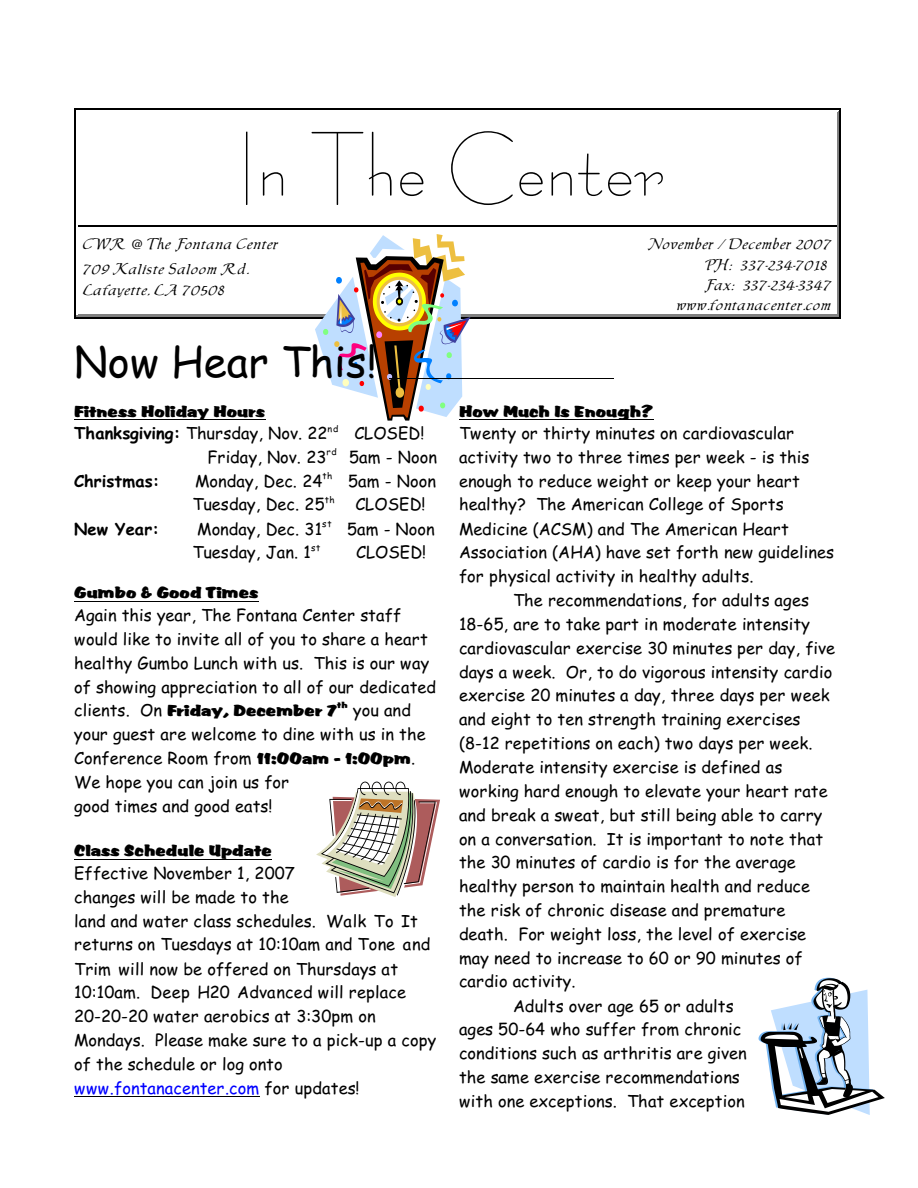
<style>
.page{position:relative;width:918px;height:1188px;background:#fff}
.page>*{position:absolute;margin:0;border:0;box-sizing:border-box;transform-origin:0 0}
.t1{font:81px "Bernhard Fashion BT";letter-spacing:.005em;color:#000}
.t2{font:42px "Comic Sans MS";letter-spacing:.005em;color:#000}
.t3{font:16.5px/23.9px "Comic Sans MS";letter-spacing:.005em;color:#000}
.t4{font:16.5px "Market";letter-spacing:.005em;color:#000}
.t5{font:700 16.5px "Comic Sans MS";color:#000}
.t6{font:15px/20.1px "Chaucer";letter-spacing:.03em;color:#000}
.t7{font:9px "Comic Sans MS";letter-spacing:.08em;color:#000}
.t8{font:9px "Market";color:#000}
.s1{font-weight:700}
.s2{font-family:"Market"}
.s3{font-style:italic}
.s4{color:#00f}
</style>
<div class="page">
<hr style="left:837px;top:111px;width:1px;height:114px;background:#808080">
<hr style="left:77px;top:111px;width:761px;height:1px;background:#fff">
<hr style="left:838px;top:109px;width:1px;height:116px;background:#808080">
<hr style="left:76px;top:109px;width:764px;height:2px;background:#fff">
<hr style="left:75px;top:108px;width:1px;height:117px;background:#000">
<hr style="left:840px;top:108px;width:1px;height:117px;background:#000">
<hr style="left:75px;top:108px;width:766px;height:1px;background:#000">
<hr style="left:77px;top:314px;width:381px;height:1px;background:#808080">
<hr style="left:76px;top:316px;width:382px;height:1px;background:#808080">
<hr style="left:75px;top:225px;width:1px;height:93px;background:#000">
<hr style="left:75px;top:317px;width:383px;height:2px;background:#000">
<hr style="left:79px;top:225px;width:379px;height:1px;background:#000">
<hr style="left:837px;top:226px;width:1px;height:89px;background:#808080">
<hr style="left:458px;top:314px;width:380px;height:1px;background:#808080">
<hr style="left:838px;top:225px;width:1px;height:92px;background:#808080">
<hr style="left:458px;top:316px;width:382px;height:1px;background:#808080">
<hr style="left:840px;top:225px;width:1px;height:93px;background:#000">
<hr style="left:458px;top:317px;width:383px;height:2px;background:#000">
<hr style="left:458px;top:225px;width:379px;height:1px;background:#000">
<svg style="left:316px;top:782px;width:124px;height:115px"></svg>
<svg style="left:315px;top:234px;width:156px;height:187px"></svg>
<hr style="left:390px;top:379px;width:224px;height:1px;background:#000">
<hr style="left:74px;top:419px;width:191px;height:1px;background:#000">
<hr style="left:74px;top:601px;width:184px;height:1px;background:#000">
<hr style="left:74px;top:859px;width:198px;height:1px;background:#000">
<hr style="left:74px;top:1096px;width:186px;height:1px;background:#000">
<hr style="left:459px;top:419px;width:194px;height:1px;background:#000">
<svg style="left:759px;top:978px;width:126px;height:137px"></svg>
<h1 class="t1" style="left:237px;top:134px;width:429px">In The Center</h1>
<p class="t6" style="left:83px;top:232px;width:197px;line-height:24.2px">CWR @ The Fontana Center<br>709 Kaliste Saloom Rd.</p>
<p class="t6" style="left:83px;top:280px;width:143px">Lafayette, LA 70508</p>
<p class="t6" style="left:650px;top:234px;width:184px;text-align:right">November / December 2007<br>PH: 337-234-7018<br>Fax: 337-234-3347 www.fontanacenter.com</p>
<h2 class="t2" style="left:74px;top:343px;width:304px">Now Hear This!</h2>
<p class="t4" style="left:74px;top:401px;width:192px">Fitness Holiday Hours</p>
<p class="t3" style="left:74px;top:423px;width:255px"><span class="s1">Thanksgiving:</span> Thursday, Nov. 22</p>
<p class="t3" style="left:354px;top:423px;width:71px">CLOSED!</p>
<p class="t7" style="left:328px;top:424px;width:12px">nd</p>
<p class="t7" style="left:327px;top:448px;width:12px">rd</p>
<p class="t3" style="left:207px;top:447px;width:121px">Friday, Nov. 23</p>
<p class="t3" style="left:349px;top:447px;width:89px">5am - Noon</p>
<p class="t7" style="left:323px;top:472px;width:11px">th</p>
<p class="t3" style="left:192px;top:494px;width:134px">Tuesday, Dec. 25</p>
<p class="t3" style="left:355px;top:494px;width:72px">CLOSED!</p>
<p class="t5" style="left:74px;top:474px;width:87px">Christmas:</p>
<p class="t3" style="left:195px;top:471px;width:129px">Monday, Dec. 24</p>
<p class="t3" style="left:348px;top:471px;width:89px">5am - Noon</p>
<p class="t7" style="left:325px;top:496px;width:11px">th</p>
<p class="t7" style="left:322px;top:520px;width:11px">st</p>
<p class="t5" style="left:74px;top:521px;width:87px">New Year:</p>
<p class="t3" style="left:197px;top:518px;width:126px">Monday, Dec. 31</p>
<p class="t3" style="left:347px;top:518px;width:89px">5am - Noon</p>
<p class="t7" style="left:311px;top:544px;width:11px">st</p>
<p class="t3" style="left:192px;top:542px;width:120px">Tuesday, Jan. 1</p>
<p class="t3" style="left:356px;top:542px;width:72px">CLOSED!</p>
<p class="t4" style="left:74px;top:583px;width:186px">Gumbo &amp; Good Times</p>
<p class="t3" style="left:74px;top:605px;width:364px">Again this year, The Fontana Center staff would like to invite all of you to share a heart healthy Gumbo Lunch with us. This is our way of showing appreciation to all of our dedicated clients. On <span class="s2">Friday, December 7</span> you and</p>
<p class="t8" style="left:337px;top:699px;width:12px">th</p>
<p class="t3" style="left:74px;top:724px;width:353px">your guest are welcome to dine with us in the<br>Conference Room from <span class="s2">11:00am - 1:00pm</span>.<br>We hope you can join us for<br>good times and good eats!</p>
<p class="t4" style="left:74px;top:841px;width:199px">Class Schedule Update</p>
<p class="t3" style="left:74px;top:863px;width:364px">Effective November 1, 2007<br>changes will be made to the<br>land and water class schedules. <span class="s3">Walk To It </span>returns on Tuesdays at 10:10am and <span class="s3">Tone and Trim</span> will now be offered on Thursdays at 10:10am. <span class="s3">Deep H20 Advanced</span> will replace 20-20-20 water aerobics at 3:30pm on Mondays. Please make sure to a pick-up a copy of the schedule or log onto <span class="s4">www.fontanacenter.com</span> for updates!</p>
<p class="t4" style="left:459px;top:401px;width:196px">How Much Is Enough?</p>
<p class="t3" style="left:459px;top:423px;width:337px">Twenty or thirty minutes on cardiovascular</p>
<p class="t3" style="left:459px;top:447px;width:352px">activity two to three times per week - is this</p>
<p class="t3" style="left:459px;top:471px;width:342px">enough to reduce weight or keep your heart</p>
<p class="t3" style="left:459px;top:494px;width:326px">healthy? The American College of Sports</p>
<p class="t3" style="left:459px;top:518px;width:331px">Medicine (ACSM) and The American Heart</p>
<p class="t3" style="left:459px;top:542px;width:377px">Association (AHA) have set forth new guidelines</p>
<p class="t3" style="left:459px;top:566px;width:296px">for physical activity in healthy adults.</p>
<p class="t3" style="left:513px;top:590px;width:298px">The recommendations, for adults ages</p>
<p class="t3" style="left:459px;top:614px;width:353px">18-65, are to take part in moderate intensity</p>
<p class="t3" style="left:459px;top:638px;width:378px">cardiovascular exercise 30 minutes per day, five</p>
<p class="t3" style="left:459px;top:661px;width:375px">days a week. Or, to do vigorous intensity cardio</p>
<p class="t3" style="left:459px;top:685px;width:372px">exercise 20 minutes a day, three days per week</p>
<p class="t3" style="left:459px;top:709px;width:343px">and eight to ten strength training exercises</p>
<p class="t3" style="left:459px;top:733px;width:355px">(8-12 repetitions on each) two days per week.</p>
<p class="t3" style="left:459px;top:757px;width:325px">Moderate intensity exercise is defined as</p>
<p class="t3" style="left:459px;top:781px;width:370px">working hard enough to elevate your heart rate</p>
<p class="t3" style="left:459px;top:805px;width:365px">and break a sweat, but still being able to carry</p>
<p class="t3" style="left:459px;top:828px;width:366px">on a conversation. It is important to note that</p>
<p class="t3" style="left:459px;top:852px;width:339px">the 30 minutes of cardio is for the average</p>
<p class="t3" style="left:459px;top:876px;width:353px">healthy person to maintain health and reduce</p>
<p class="t3" style="left:459px;top:900px;width:328px">the risk of chronic disease and premature</p>
<p class="t3" style="left:459px;top:924px;width:349px">death. For weight loss, the level of exercise</p>
<p class="t3" style="left:459px;top:948px;width:345px">may need to increase to 60 or 90 minutes of</p>
<p class="t3" style="left:459px;top:971px;width:118px">cardio activity.</p>
<p class="t3" style="left:513px;top:995px;width:222px">Adults over age 65 or adults</p>
<p class="t3" style="left:459px;top:1019px;width:284px">ages 50-64 who suffer from chronic</p>
<p class="t3" style="left:459px;top:1043px;width:289px">conditions such as arthritis are given</p>
<p class="t3" style="left:459px;top:1067px;width:282px">the same exercise recommendations</p>
<p class="t3" style="left:459px;top:1091px;width:287px">with one exceptions. That exception</p>
</div>
